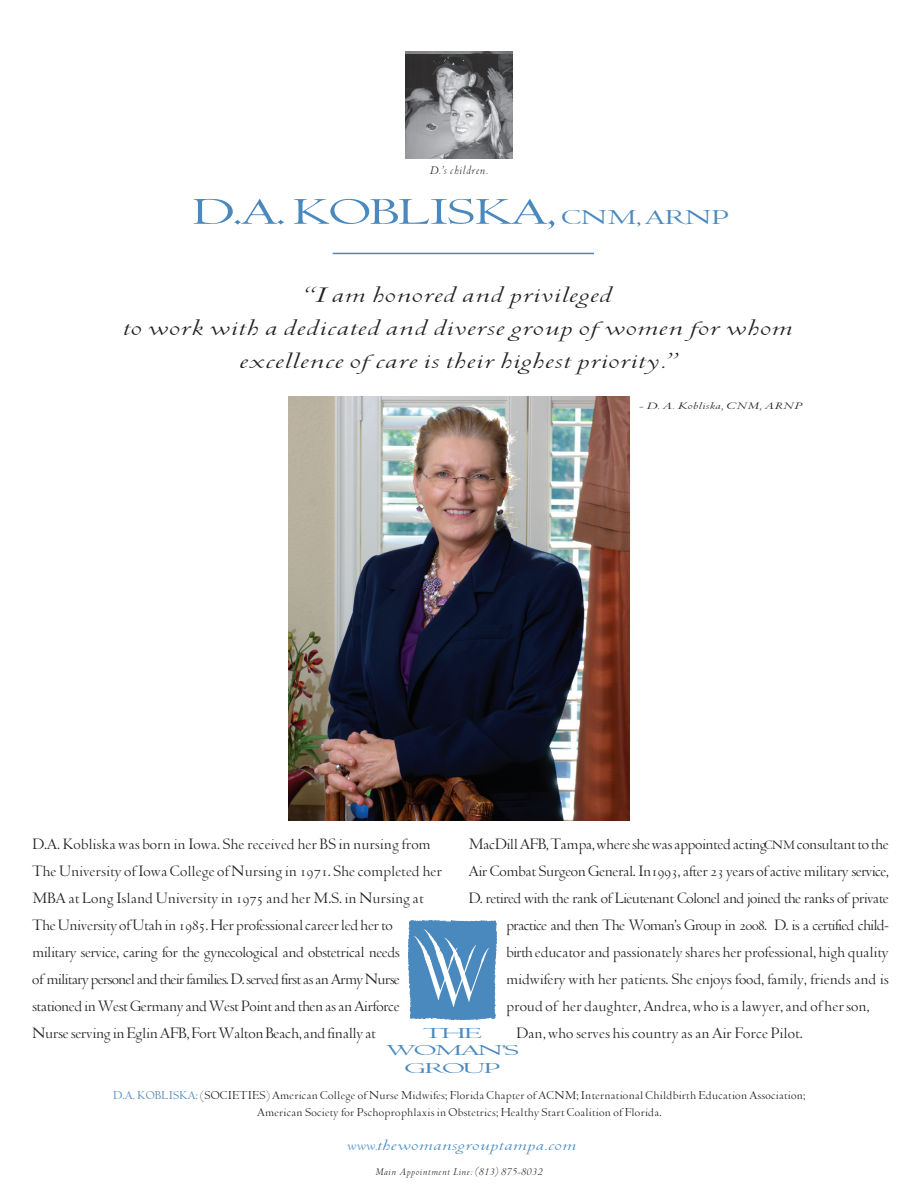
<style>
.page{position:relative;width:918px;height:1188px;background:#fff}
.page>*{position:absolute;margin:0;border:0;box-sizing:border-box;transform-origin:0 0}
.t1{font:37.5px "OPTI Cuba Libre";letter-spacing:-.03em;color:#4a89be;scale:1.5 1}
.t2{font:italic 22.5px "OPTI Cuba Libre Two";color:#231f20;scale:1.5 1}
.t3{font:15.75px/27px "OPTI Cuba Libre";letter-spacing:-.015em;color:#231f20;text-align:justify}
.t4{font:15.75px "OPTI Cuba Libre";letter-spacing:-.04em;color:#231f20}
.t5{font:15.75px "OPTI Cuba Libre";letter-spacing:-.05em;color:#231f20}
.t6{font:italic 15px "OPTI Cuba Libre Two";letter-spacing:-.005em;color:#4a89be}
.t7{font:15px "OPTI Cuba Libre";letter-spacing:-.075em;color:#4a89be;scale:2 1}
.t8{font:12px "OPTI Cuba Libre";letter-spacing:.015em;color:#231f20}
.t9{font:italic 12px "OPTI Cuba Libre Two";letter-spacing:.05em;color:#231f20}
.t10{font:italic 10.5px "OPTI Cuba Libre Two";letter-spacing:.05em;color:#231f20}
.t11{font:italic 10.05px "OPTI Cuba Libre Two";color:#231f20;scale:1.5 1}
.s1{font-size:21px}
.s2{font-size:12.75px}
.s3{color:#4a89be}
</style>
<div class="page">
<hr style="left:333px;top:253px;width:261px;height:1px;background:#4a89be">
<img style="left:288px;top:396px;width:342px;height:425px">
<svg style="left:408px;top:920px;width:89px;height:100px;background:#679cc8"></svg>
<img style="left:405px;top:54px;width:108px;height:104px">
<p class="t9" style="left:430px;top:163px;width:60px">D.’s children.</p>
<p class="t1" style="left:190px;top:194px;width:361px">D.A. KOBLISKA, <span class="s1">CNM, ARNP</span></p>
<p class="t2" style="left:304px;top:282px;width:208px">“I am honored and privileged</p>
<p class="t2" style="left:124px;top:315px;width:448px">to work with a dedicated and diverse group of women for whom</p>
<p class="t2" style="left:241px;top:347px;width:293px">excellence of care is their highest priority.”</p>
<p class="t11" style="left:639px;top:400px;width:110px">- D. A. Kobliska, CNM, ARNP</p>
<p class="t3" style="left:32px;top:832px;width:400px">D.A. Kobliska was born in Iowa. She received her BS in nursing from</p>
<p class="t3" style="left:32px;top:859px;width:411px">The University of Iowa College of Nursing in 1971. She completed her</p>
<p class="t3" style="left:32px;top:886px;width:393px">MBA at Long Island University in 1975 and her M.S. in Nursing at</p>
<p class="t3" style="left:32px;top:913px;width:362px">The University of Utah in 1985. Her professional career led her to</p>
<p class="t3" style="left:32px;top:940px;width:369px">military service, caring for the gynecological and obstetrical needs of military personel and their families. D. served first as an Army Nurse stationed in West Germany and West Point and then as an Airforce Nurse serving in Eglin AFB, Fort Walton Beach, and finally at</p>
<p class="t3" style="left:468px;top:832px;width:422px">MacDill AFB, Tampa, where she was appointed acting <span class="s2">CNM</span> consultant to the</p>
<p class="t3" style="left:468px;top:859px;width:422px">Air Combat Surgeon General. In1993, after 23 years of active military service,</p>
<p class="t4" style="left:468px;top:890px;width:422px">D. retired with the rank of Lieutenant Colonel and joined the ranks of private</p>
<p class="t5" style="left:506px;top:917px;width:384px">practice and then The Woman’s Group in 2008. D. is a certified child-</p>
<p class="t3" style="left:506px;top:940px;width:384px">birth educator and passionately shares her professional, high quality</p>
<p class="t3" style="left:506px;top:967px;width:384px">midwifery with her patients. She enjoys food, family, friends and is</p>
<p class="t3" style="left:506px;top:994px;width:365px">proud of her daughter, Andrea, who is a lawyer, and of her son,</p>
<p class="t7" style="left:423px;top:1026px;width:31px">THE</p>
<p class="t3" style="left:516px;top:1021px;width:288px">Dan, who serves his country as an Air Force Pilot.</p>
<p class="t7" style="left:385px;top:1043px;width:68px">WOMAN’S</p>
<p class="t7" style="left:404px;top:1061px;width:49px">GROUP</p>
<p class="t8" style="left:113px;top:1090px;width:694px"><span class="s3">D.A. KOBLISKA:</span> (SOCIETIES) American College of Nurse Midwifes; Florida Chapter of ACNM; International Childbirth Education Association;</p>
<p class="t8" style="left:257px;top:1106px;width:406px">American Society for Pschoprophlaxis in Obstetrics; Healthy Start Coalition of Florida.</p>
<p class="t6" style="left:348px;top:1137px;width:231px">www.thewomansgrouptampa.com</p>
<p class="t10" style="left:375px;top:1166px;width:169px">Main Appointment Line: (813) 875-8032</p>
</div>
